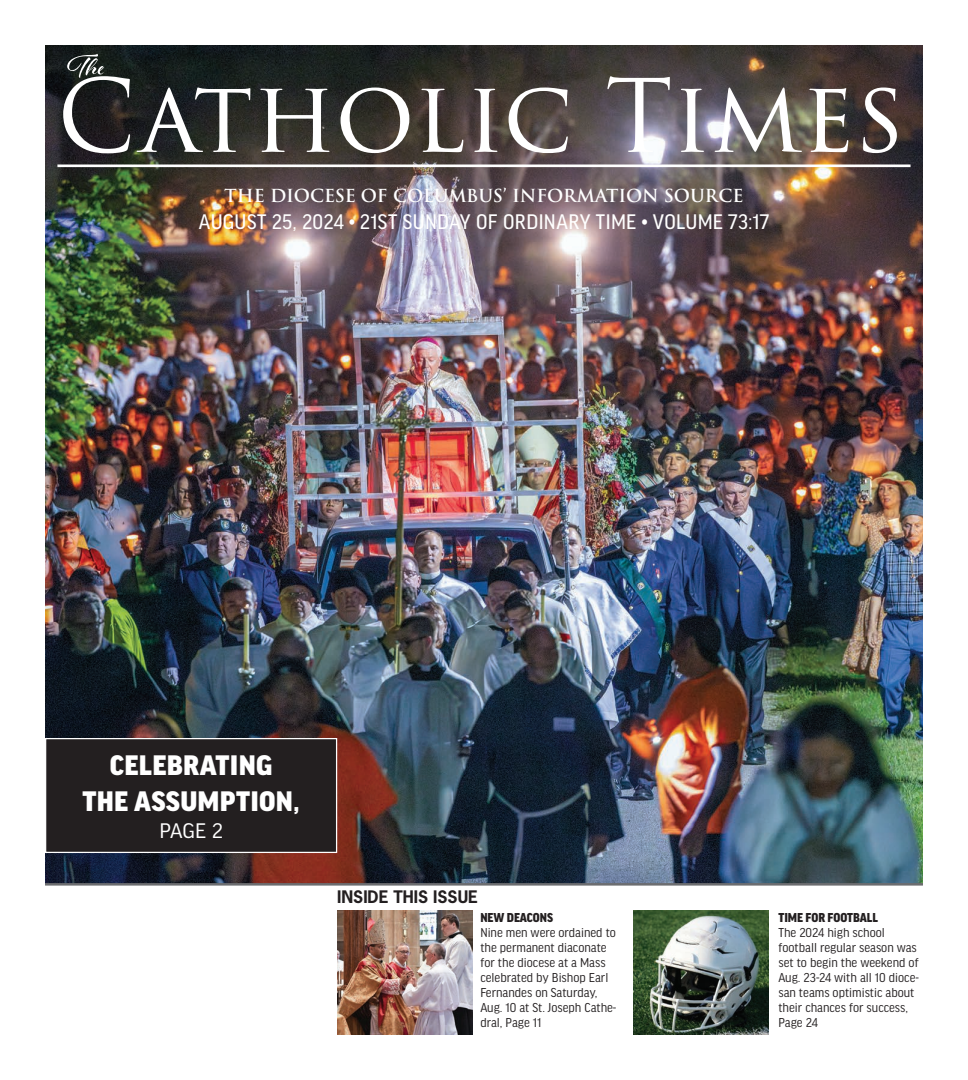
<style>
.page{position:relative;width:968px;height:1080px;background:#fff}
.page>*{position:absolute;margin:0;border:0;box-sizing:border-box;transform-origin:0 0}
.t1{font:900 30px/36px "Good Headline Pro";letter-spacing:.01em;color:#fff;text-align:center}
.t2{font:22.5px "Good Headline Pro Narr News";letter-spacing:.01em;color:#fff}
.t3{font:22.5px "Good Headline Pro";color:#fff}
.t4{font:600 17.5px "Trajan Pro 3";letter-spacing:-.005em;color:#fff}
.t5{font:700 16.25px "News Gothic Std";color:#231f20}
.t6{font:13.75px/15px "Good Headline Pro Narr";color:#231f20}
.t7{font:900 13.75px "Good Headline Pro Narr";color:#231f20}
</style>
<div class="page">
<img style="left:45px;top:45px;width:877px;height:838px">
<svg style="left:136px;top:87px;width:114px;height:65px"></svg>
<svg style="left:260px;top:89px;width:69px;height:63px"></svg>
<svg style="left:340px;top:88px;width:69px;height:65px"></svg>
<svg style="left:421px;top:89px;width:42px;height:63px"></svg>
<svg style="left:474px;top:89px;width:23px;height:63px"></svg>
<svg style="left:508px;top:88px;width:59px;height:65px"></svg>
<svg style="left:607px;top:76px;width:63px;height:76px"></svg>
<svg style="left:681px;top:89px;width:23px;height:63px"></svg>
<svg style="left:714px;top:88px;width:88px;height:64px"></svg>
<svg style="left:809px;top:88px;width:39px;height:64px"></svg>
<svg style="left:863px;top:88px;width:33px;height:65px"></svg>
<svg style="left:63px;top:54px;width:67px;height:99px"></svg>
<hr style="left:57px;top:164px;width:853px;height:3px;background:#fff">
<img style="left:633px;top:910px;width:135px;height:125px">
<hr style="left:45px;top:883px;width:877px;height:3px;background:#6c6d70">
<img style="left:337px;top:910px;width:135px;height:125px">
<div style="left:45px;top:737px;width:293px;height:117px;background:#231f20"></div>
<p class="t4" style="left:224px;top:183px;width:520px">THE DIOCESE OF COLUMBUS’ INFORMATION SOURCE</p>
<h2 class="t2" style="left:199px;top:211px;width:571px">AUGUST 25, 2024 • 21ST SUNDAY OF ORDINARY TIME • VOLUME 73:17</h2>
<h1 class="t1" style="left:82px;top:748px;width:219px">CELEBRATING<br>THE ASSUMPTION,</h1>
<h2 class="t3" style="left:159px;top:819px;width:65px">PAGE 2</h2>
<p class="t5" style="left:337px;top:886px;width:142px">INSIDE THIS ISSUE</p>
<p class="t7" style="left:480px;top:911px;width:74px">NEW DEACONS</p>
<p class="t6" style="left:480px;top:926px;width:137px">Nine men were ordained to the permanent diaconate for the diocese at a Mass celebrated by Bishop Earl<br>Fernandes on Saturday,<br>Aug. 10 at St. Joseph Cathe&shy;dral, Page 11</p>
<p class="t7" style="left:778px;top:911px;width:101px">TIME FOR FOOTBALL</p>
<p class="t6" style="left:778px;top:926px;width:142px">The 2024 high school football regular season was set to begin the weekend of<br>Aug. 23-24 with all 10 dioce&shy;san teams optimistic about their chances for success,<br>Page 24</p>
</div>
